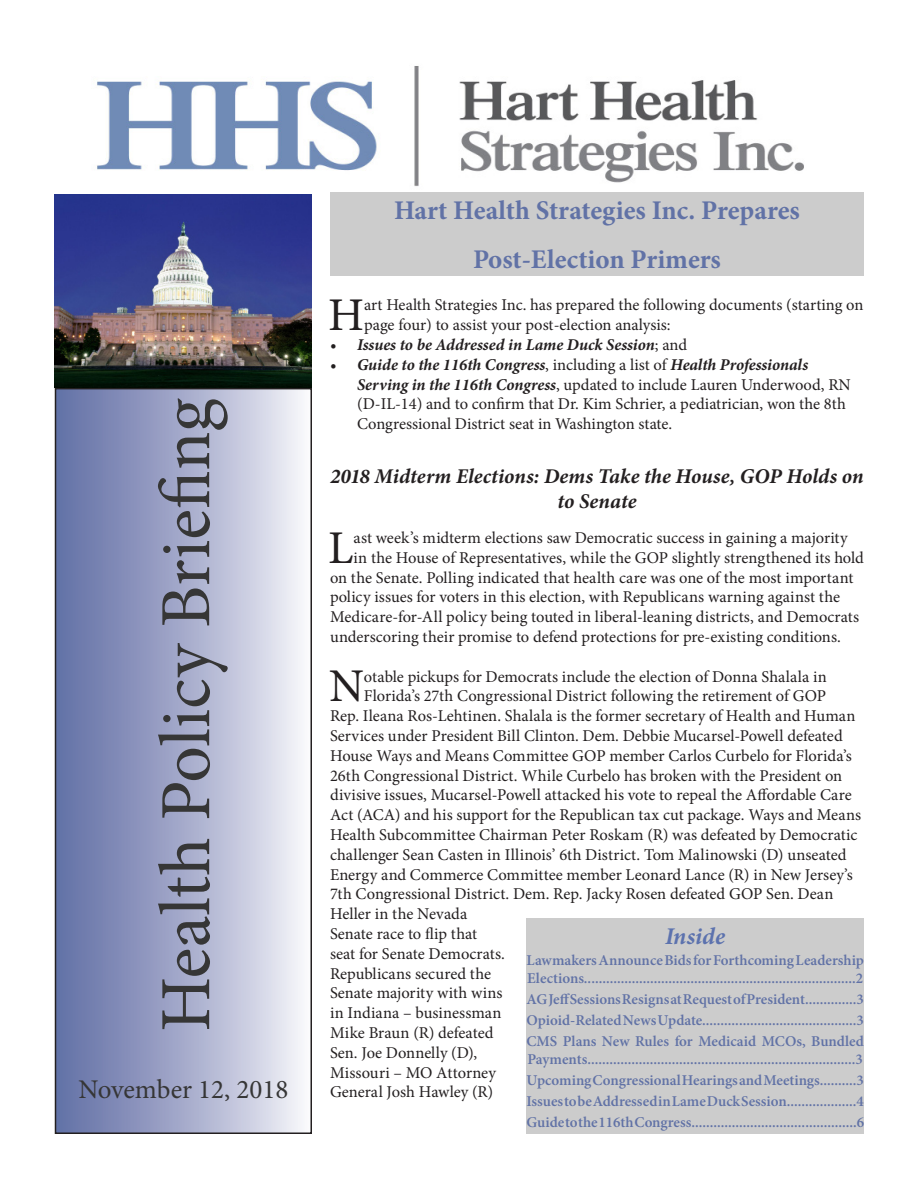
<style>
.page{position:relative;width:918px;height:1188px;background:#fff}
.page>*{position:absolute;margin:0;border:0;box-sizing:border-box;transform-origin:0 0}
.t1{font:72px "Minion Pro";color:#363636}
.t2{font:46.95px "Minion Pro";color:#231f20}
.t3{font:700 27px "Minion Pro";color:#6172a6}
.t4{font:27px "Minion Pro";color:#363636}
.t5{font:italic 700 24px "Minion Pro";letter-spacing:.005em;color:#5c72ae}
.t6{font:italic 700 21px/25.2px "Minion Pro";color:#231f20;text-align:center}
.t7{font:16.5px/19.8px "Minion Pro";color:#231f20}
.t8{font:italic 700 16.5px "Minion Pro";letter-spacing:-.005em;color:#231f20}
.t9{font:600 15px/18px "Minion Pro";color:#6172a6}
.s1{font-weight:400;font-style:normal}
.s2{font-weight:700;font-style:italic}
</style>
<div class="page">
<div style="left:56px;top:389px;width:255px;height:744px;background:linear-gradient(to right,#5d6aa2,#f4f3f8)"></div>
<div style="left:55px;top:388px;width:257px;height:746px;border:2px solid #231f20"></div>
<div style="left:526px;top:919px;width:338px;height:215px;background:#ccc"></div>
<img style="left:97px;top:66px;width:707px;height:121px">
<div style="left:330px;top:192px;width:534px;height:84px;background:#ccc"></div>
<img style="left:54px;top:194px;width:258px;height:194px">
<p class="t1" style="left:138px;top:1032px;width:635px;rotate:-90deg">Health Policy Briefing</p>
<p class="t4" style="left:78px;top:1071px;width:211px">November 12, 2018</p>
<p class="t3" style="left:394px;top:192px;width:407px">Hart Health Strategies Inc. Prepares</p>
<p class="t3" style="left:473px;top:241px;width:249px">Post-Election Primers</p>
<p class="t2" style="left:328px;top:284px;width:37px">H</p>
<p class="t7" style="left:364px;top:295px;width:501px">art Health Strategies Inc. has prepared the following documents (starting on page four) to assist your post-election analysis:</p>
<p class="t8" style="left:330px;top:333px;width:359px">• Issues to be Addressed in Lame Duck Session<span class="s1">; and</span></p>
<p class="t7" style="left:357px;top:355px;width:495px;text-indent:-27px"><span class="s2">• Guide to the 116th Congress</span>, including a list of <span class="s2">Health Professionals Serving in the 116th Congress</span>, updated to include Lauren Underwood, RN (D-IL-14) and to confirm that Dr. Kim Schrier, a pediatrician, won the 8th Congressional District seat in Washington state.</p>
<p class="t6" style="left:330px;top:463px;width:535px">2018 Midterm Elections: Dems Take the House, GOP Holds on to Senate</p>
<p class="t2" style="left:328px;top:516px;width:27px">L</p>
<p class="t7" style="left:354px;top:528px;width:496px">ast week’s midterm elections saw Democratic success in gaining a majority</p>
<p class="t7" style="left:354px;top:548px;width:512px">in the House of Representatives, while the GOP slightly strengthened its hold</p>
<p class="t7" style="left:330px;top:567px;width:525px">on the Senate. Polling indicated that health care was one of the most important</p>
<p class="t7" style="left:330px;top:587px;width:512px">policy issues for voters in this election, with Republicans warning against the</p>
<p class="t7" style="left:330px;top:607px;width:531px">Medicare-for-All policy being touted in liberal-leaning districts, and Democrats</p>
<p class="t7" style="left:330px;top:627px;width:513px">underscoring their promise to defend protections for pre-existing conditions.</p>
<p class="t2" style="left:329px;top:655px;width:36px">N</p>
<p class="t7" style="left:364px;top:666px;width:464px">otable pickups for Democrats include the election of Donna Shalala in</p>
<p class="t7" style="left:364px;top:686px;width:464px">Florida’s 27th Congressional District following the retirement of GOP</p>
<p class="t7" style="left:330px;top:706px;width:527px">Rep. Ileana Ros-Lehtinen. Shalala is the former secretary of Health and Human</p>
<p class="t7" style="left:330px;top:726px;width:514px">Services under President Bill Clinton. Dem. Debbie Mucarsel-Powell defeated</p>
<p class="t7" style="left:330px;top:746px;width:523px">House Ways and Means Committee GOP member Carlos Curbelo for Florida’s</p>
<p class="t7" style="left:330px;top:765px;width:514px">26th Congressional District. While Curbelo has broken with the President on</p>
<p class="t7" style="left:330px;top:785px;width:523px">divisive issues, Mucarsel-Powell attacked his vote to repeal the Affordable Care</p>
<p class="t7" style="left:330px;top:805px;width:533px">Act (ACA) and his support for the Republican tax cut package. Ways and Means</p>
<p class="t7" style="left:330px;top:825px;width:529px">Health Subcommittee Chairman Peter Roskam (R) was defeated by Democratic</p>
<p class="t7" style="left:330px;top:845px;width:518px">challenger Sean Casten in Illinois’ 6th District. Tom Malinowski (D) unseated</p>
<p class="t7" style="left:330px;top:864px;width:525px">Energy and Commerce Committee member Leonard Lance (R) in New Jersey’s</p>
<p class="t7" style="left:330px;top:884px;width:505px">7th Congressional District. Dem. Rep. Jacky Rosen defeated GOP Sen. Dean</p>
<p class="t7" style="left:330px;top:904px;width:139px">Heller in the Nevada</p>
<p class="t7" style="left:330px;top:924px;width:149px">Senate race to flip that</p>
<p class="t7" style="left:330px;top:944px;width:177px">seat for Senate Democrats.</p>
<p class="t7" style="left:330px;top:963px;width:163px">Republicans secured the</p>
<p class="t7" style="left:330px;top:983px;width:174px">Senate majority with wins</p>
<p class="t7" style="left:330px;top:1003px;width:173px">in Indiana – businessman</p>
<p class="t7" style="left:330px;top:1023px;width:165px">Mike Braun (R) defeated</p>
<p class="t7" style="left:330px;top:1043px;width:149px">Sen. Joe Donnelly (D),</p>
<p class="t7" style="left:330px;top:1062px;width:167px">Missouri – MO Attorney</p>
<p class="t7" style="left:330px;top:1082px;width:165px">General Josh Hawley (R)</p>
<p class="t5" style="left:665px;top:919px;width:61px">Inside</p>
<p class="t9" style="left:526px;top:951px;width:339px">Lawmakers Announce Bids for Forthcoming Leadership<br>Elections..........................................................................2</p>
<p class="t9" style="left:526px;top:990px;width:339px">AG Jeff Sessions Resigns at Request of President..............3</p>
<p class="t9" style="left:526px;top:1011px;width:339px">Opioid-Related News Update..........................................3</p>
<p class="t9" style="left:526px;top:1032px;width:339px">CMS Plans New Rules for Medicaid MCOs, Bundled<br>Payments.........................................................................3</p>
<p class="t9" style="left:526px;top:1071px;width:339px">Upcoming Congressional Hearings and Meetings..........3</p>
<p class="t9" style="left:526px;top:1092px;width:339px">Issues to be Addressed in Lame Duck Session...................4</p>
<p class="t9" style="left:526px;top:1113px;width:339px">Guide to the 116th Congress.............................................6</p>
</div>
